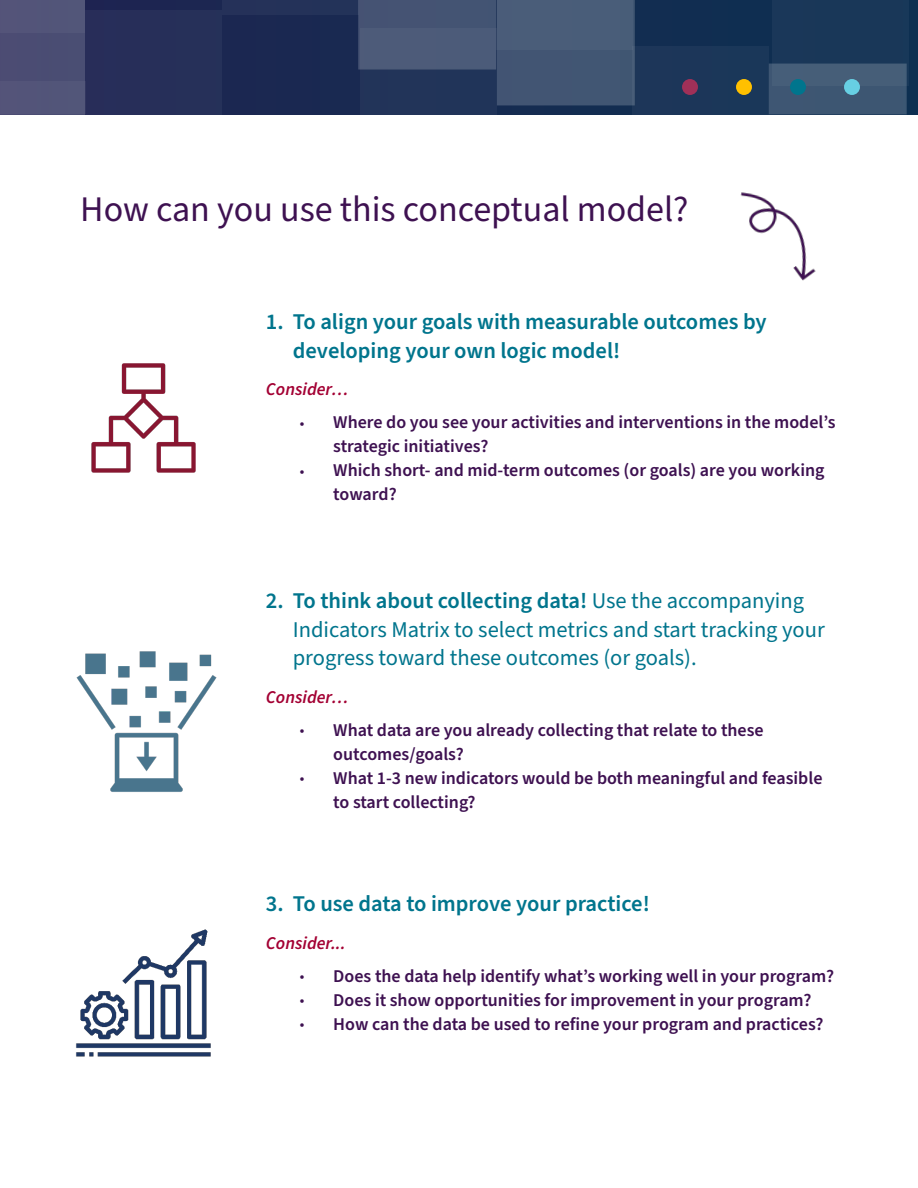
<style>
.page{position:relative;width:918px;height:1188px;background:#fff}
.page>*{position:absolute;margin:0;border:0;box-sizing:border-box;transform-origin:0 0}
.t1{font:36px "Source Sans Pro";color:#3e1151}
.t2{font:22.5px/28.5px "Source Sans Pro";color:#00758d}
.t3{font:600 22.5px/28.5px "Source Sans Pro";color:#00758d}
.t4{font:600 18px/24px "Source Sans Pro";color:#3e1151}
.t5{font:italic 600 18px "Source Sans Pro";color:#a30133}
.s1{font-family:"Minion Pro";font-weight:400;font-size:13.5px}
.s2{font-weight:600}
</style>
<div class="page">
<div style="left:0;top:0;width:918px;height:114px;background:#192951"></div>
<div style="left:0;top:0;width:85px;height:114px;background:#4c4e73"></div>
<div style="left:0;top:82px;width:86px;height:32px;background:#525479"></div>
<div style="left:86px;top:10px;width:136px;height:104px;background:#272f59"></div>
<div style="left:222px;top:0;width:136px;height:14px;background:#243259"></div>
<div style="left:361px;top:28px;width:136px;height:86px;background:#223459"></div>
<svg style="left:358px;top:0;width:277px;height:105px"></svg>
<div style="left:496px;top:0;width:136px;height:50px;background:#4a5d79"></div>
<div style="left:632px;top:46px;width:137px;height:68px;background:#1c3659"></div>
<div style="left:773px;top:0;width:136px;height:86px;background:#193758"></div>
<div style="left:769px;top:64px;width:138px;height:50px;background:#3e5673"></div>
<div style="left:736px;top:79px;width:16px;height:16px;background:#ffc000;border-radius:50%"></div>
<div style="left:682px;top:79px;width:16px;height:16px;background:#a03058;border-radius:50%"></div>
<div style="left:790px;top:79px;width:16px;height:16px;background:#00758d;border-radius:50%"></div>
<div style="left:844px;top:79px;width:16px;height:16px;background:#67cfe3;border-radius:50%"></div>
<img style="left:91px;top:363px;width:105px;height:110px">
<img style="left:76px;top:929px;width:135px;height:128px">
<img style="left:76px;top:651px;width:141px;height:141px">
<img style="left:740px;top:192px;width:76px;height:89px">
<h1 class="t1" style="left:80px;top:185px;width:610px">How can you use this conceptual model?</h1>
<p class="t3" style="left:293px;top:308px;width:475px;text-indent:-27px">1. To align your goals with measurable outcomes by developing your own logic model!</p>
<p class="t5" style="left:266px;top:377px;width:84px">Consider…</p>
<p class="t4" style="left:333px;top:411px;width:504px;text-indent:-34px"><span class="s1">•</span> Where do you see your activities and interventions in the model’s strategic initiatives?</p>
<p class="t4" style="left:333px;top:459px;width:493px;text-indent:-34px"><span class="s1">•</span> Which short- and mid-term outcomes (or goals) are you working toward?</p>
<p class="t2" style="left:293px;top:587px;width:534px;text-indent:-27px"><span class="s2">2. To think about collecting data!</span> Use the accompanying<br>Indicators Matrix to select metrics and start tracking your progress toward these outcomes (or goals).</p>
<p class="t5" style="left:266px;top:685px;width:84px">Consider…</p>
<p class="t4" style="left:333px;top:718px;width:432px;text-indent:-34px"><span class="s1">•</span> What data are you already collecting that relate to these outcomes/goals?</p>
<p class="t4" style="left:333px;top:766px;width:491px;text-indent:-34px"><span class="s1">•</span> What 1-3 new indicators would be both meaningful and feasible to start collecting?</p>
<p class="t3" style="left:266px;top:890px;width:386px">3. To use data to improve your practice!</p>
<p class="t5" style="left:266px;top:931px;width:81px">Consider...</p>
<p class="t4" style="left:300px;top:964px;width:536px"><span class="s1">•</span> Does the data help identify what’s working well in your program?</p>
<p class="t4" style="left:300px;top:988px;width:514px"><span class="s1">•</span> Does it show opportunities for improvement in your program?</p>
<p class="t4" style="left:300px;top:1012px;width:525px"><span class="s1">•</span> How can the data be used to refine your program and practices?</p>
</div>
